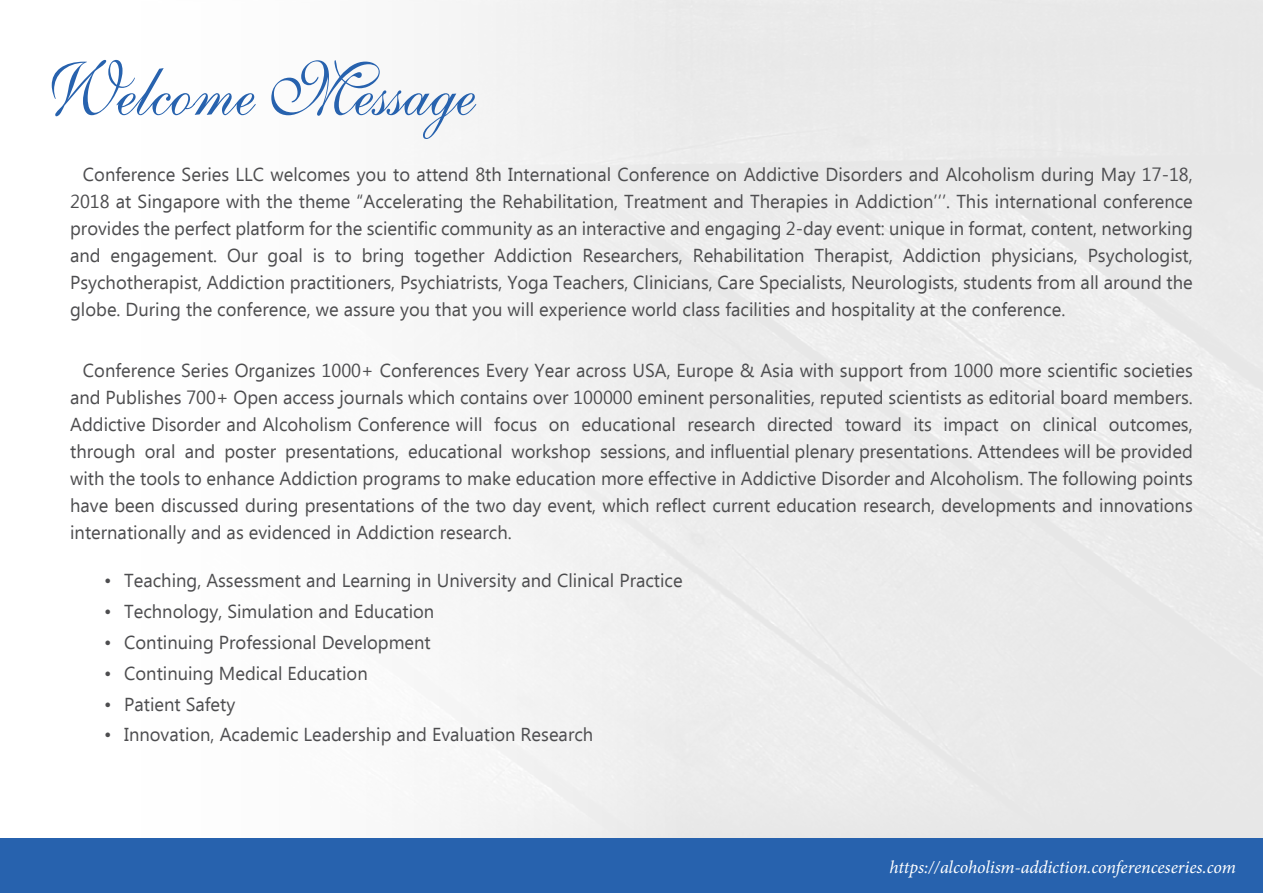
<style>
.page{position:relative;width:1263px;height:893px;background:#fff}
.page>*{position:absolute;margin:0;border:0;box-sizing:border-box;transform-origin:0 0}
.t1{font:76.5px "English 111 Presto BT";color:#2762ae;scale:.9 1}
.t2{font:18.75px/27px "Ebrima";color:#4d4d4f;text-align:justify}
.t3{font:italic 18px "Minion Pro";letter-spacing:-.005em;color:#fff}
</style>
<div class="page">
<img style="left:0;top:0;width:1263px;height:839px">
<div style="left:0;top:839px;width:1263px;height:54px;background:#2762ae"></div>
<h1 class="t1" style="left:43px;top:42px;width:482px">Welcome Message</h1>
<p class="t2" style="left:70px;top:162px;width:1124px;text-indent:13px">Conference Series LLC welcomes you to attend 8th International Conference on Addictive Disorders and Alcoholism during May 17-18, 2018 at Singapore with the theme “Accelerating the Rehabilitation, Treatment and Therapies in Addiction’’’. This international conference provides the perfect platform for the scientific community as an interactive and engaging 2-day event: unique in format, content, networking and engagement. Our goal is to bring together Addiction Researchers, Rehabilitation Therapist, Addiction physicians, Psychologist, Psychotherapist, Addiction practitioners, Psychiatrists, Yoga Teachers, Clinicians, Care Specialists, Neurologists, students from all around the globe. During the conference, we assure you that you will experience world class facilities and hospitality at the conference.</p>
<p class="t2" style="left:70px;top:358px;width:1124px;text-indent:13px">Conference Series Organizes 1000+ Conferences Every Year across USA, Europe &amp; Asia with support from 1000 more scientific societies and Publishes 700+ Open access journals which contains over 100000 eminent personalities, reputed scientists as editorial board members.<br>Addictive Disorder and Alcoholism Conference will focus on educational research directed toward its impact on clinical outcomes, through oral and poster presentations, educational workshop sessions, and influential plenary presentations. Attendees will be provided with the tools to enhance Addiction programs to make education more effective in Addictive Disorder and Alcoholism. The following points have been discussed during presentations of the two day event, which reflect current education research, developments and innovations internationally and as evidenced in Addiction research.</p>
<p class="t2" style="left:104px;top:568px;width:580px">• Teaching, Assessment and Learning in University and Clinical Practice</p>
<p class="t2" style="left:104px;top:599px;width:332px">• Technology, Simulation and Education</p>
<p class="t2" style="left:104px;top:630px;width:328px">• Continuing Professional Development</p>
<p class="t2" style="left:104px;top:661px;width:265px">• Continuing Medical Education</p>
<p class="t2" style="left:104px;top:692px;width:133px">• Patient Safety</p>
<p class="t2" style="left:104px;top:722px;width:491px">• Innovation, Academic Leadership and Evaluation Research</p>
<p class="t3" style="left:890px;top:855px;width:348px">https://alcoholism-addiction.conferenceseries.com</p>
</div>
